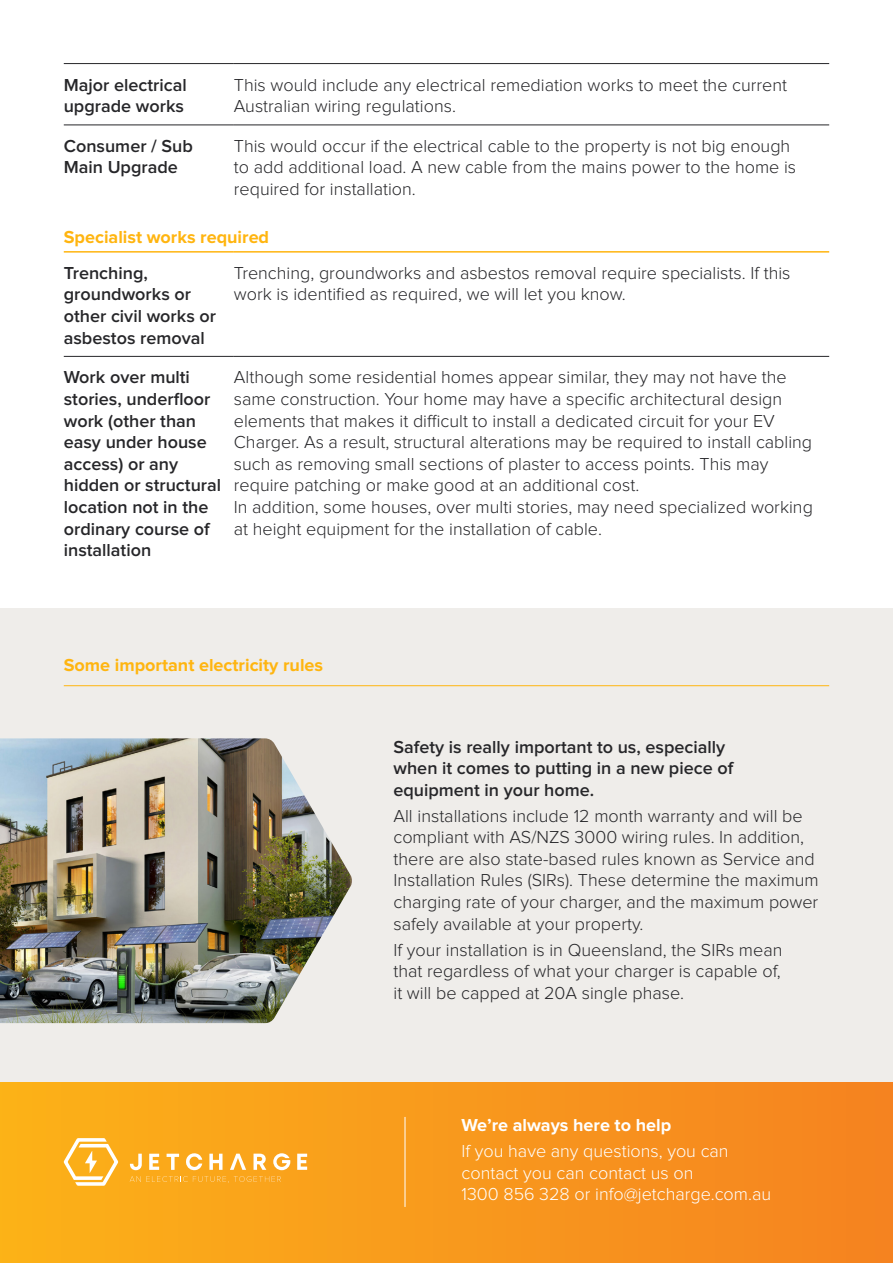
<style>
.page{position:relative;width:893px;height:1263px;background:#fff}
.page>*{position:absolute;margin:0;border:0;box-sizing:border-box;transform-origin:0 0}
.t1{font:300 18px/21.6px "Proxima Nova";color:#262629}
.t2{font:600 18px/21.6px "Proxima Nova";color:#262629}
.t3{font:300 18px/21.6px "Proxima Nova";color:#fff}
.t4{font:700 18px "Proxima Nova";color:#ffb510}
.t5{font:700 18px "Proxima Nova";color:#fff}
</style>
<div class="page">
<div style="left:0;top:608px;width:893px;height:617px;background:#efedea"></div>
<hr style="left:64px;top:685px;width:765px;height:1px;background:#ffb510">
<div style="left:0;top:1082px;width:893px;height:181px;background:linear-gradient(to right,#fcb218,#f58220)"></div>
<img style="left:0;top:738px;width:352px;height:285px">
<hr style="left:64px;top:251px;width:170px;height:2px;background:#ffb510">
<hr style="left:234px;top:251px;width:595px;height:2px;background:#ffb510">
<hr style="left:64px;top:356px;width:170px;height:1px;background:#262629">
<hr style="left:234px;top:356px;width:595px;height:1px;background:#262629">
<hr style="left:64px;top:63px;width:170px;height:1px;background:#262629">
<hr style="left:234px;top:63px;width:595px;height:1px;background:#262629">
<hr style="left:64px;top:125px;width:170px;height:1px;background:#262629">
<hr style="left:234px;top:125px;width:595px;height:1px;background:#262629">
<hr style="left:405px;top:1117px;width:1px;height:90px;background:#fff">
<svg style="left:64px;top:1138px;width:54px;height:48px;background:#fcc65e"></svg>
<svg style="left:297px;top:1154px;width:10px;height:16px"></svg>
<svg style="left:130px;top:1152px;width:160px;height:31px;background:#fbb849"></svg>
<p class="t2" style="left:64px;top:75px;width:124px">Major electrical upgrade works</p>
<p class="t1" style="left:234px;top:74px;width:555px">This would include any electrical remediation works to meet the current<br>Australian wiring regulations.</p>
<p class="t2" style="left:64px;top:136px;width:131px">Consumer / Sub<br>Main Upgrade</p>
<p class="t1" style="left:234px;top:135px;width:564px">This would occur if the electrical cable to the property is not big enough to add additional load. A new cable from the mains power to the home is required for installation.</p>
<p class="t4" style="left:64px;top:227px;width:207px">Specialist works required</p>
<p class="t2" style="left:64px;top:263px;width:154px">Trenching, groundworks or other civil works or asbestos removal</p>
<p class="t1" style="left:234px;top:262px;width:558px">Trenching, groundworks and asbestos removal require specialists. If this work is identified as required, we will let you know.</p>
<p class="t2" style="left:64px;top:367px;width:159px">Work over multi stories, underfloor work (other than easy under house access) or any hidden or structural location not in the ordinary course of installation</p>
<p class="t1" style="left:234px;top:367px;width:581px">Although some residential homes appear similar, they may not have the same construction. Your home may have a specific architectural design elements that makes it difficult to install a dedicated circuit for your EV Charger. As a result, structural alterations may be required to install cabling such as removing small sections of plaster to access points. This may require patching or make good at an additional cost.<br>In addition, some houses, over multi stories, may need specialized working at height equipment for the installation of cable.</p>
<p class="t4" style="left:64px;top:654px;width:261px">Some important electricity rules</p>
<p class="t2" style="left:393px;top:736px;width:341px">Safety is really important to us, especially when it comes to putting in a new piece of equipment in your home.</p>
<p class="t1" style="left:393px;top:805px;width:427px">All installations include 12 month warranty and will be compliant with AS/NZS 3000 wiring rules. In addition, there are also state-based rules known as Service and Installation Rules (SIRs). These determine the maximum charging rate of your charger, and the maximum power safely available at your property.</p>
<p class="t1" style="left:393px;top:939px;width:390px;text-align:justify">If your installation is in Queensland, the SIRs mean that regardless of what your charger is capable of, it will be capped at 20A single phase.</p>
<p class="t5" style="left:461px;top:1115px;width:211px">We’re always here to help</p>
<p class="t3" style="left:461px;top:1140px;width:311px">If you have any questions, you can contact you can contact us on<br>1300 856 328 or info@jetcharge.com.au</p>
</div>
